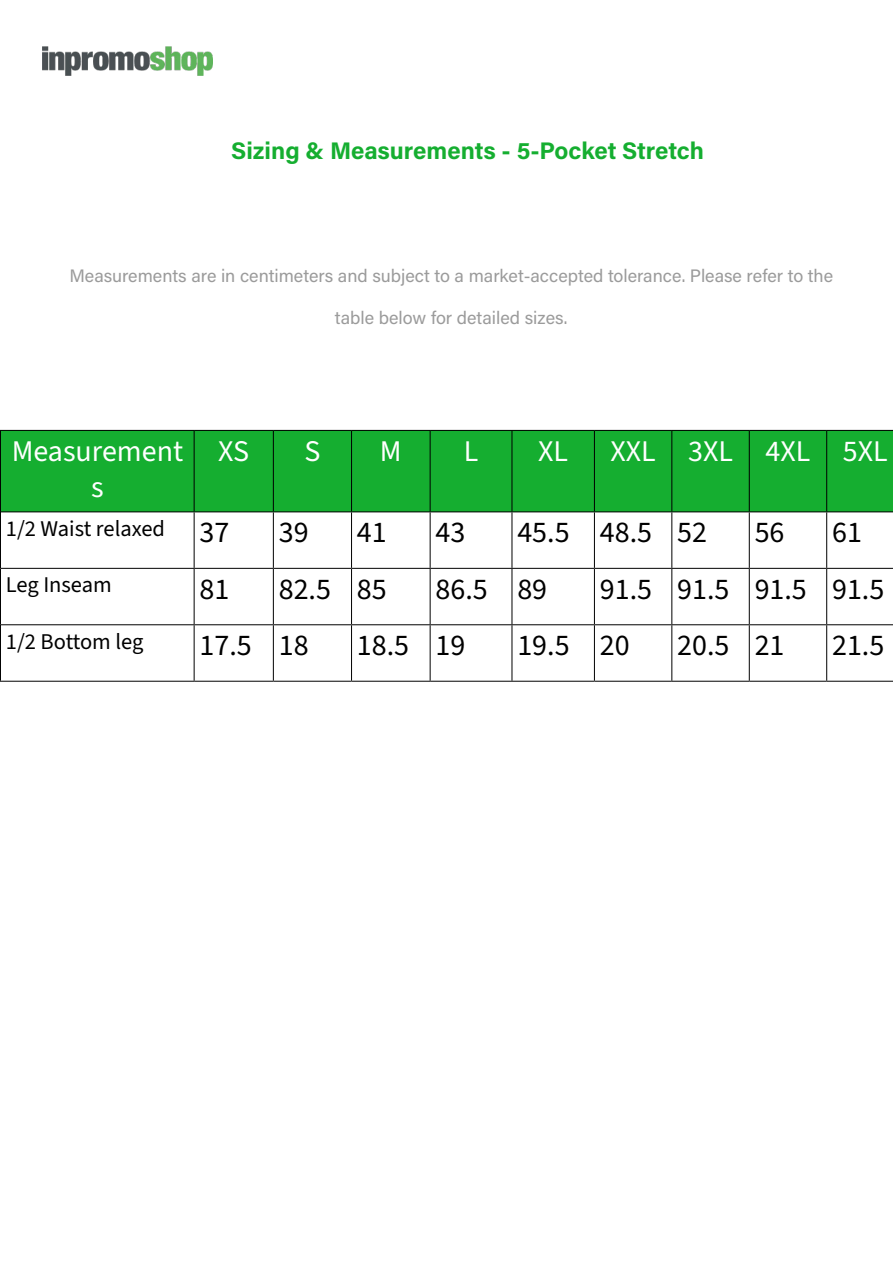
<style>
.page{position:relative;width:893px;height:1263px;background:#fff}
.page>*{position:absolute;margin:0;border:0;box-sizing:border-box;transform-origin:0 0}
.t1{font:30px/56.4px "Source Sans 3";color:#000}
.t2{font:30px/36px "Source Sans 3";color:#fff;text-align:center}
.t3{font:700 24px "Acumin Pro";color:#15ae30}
.t4{font:22.5px "Source Sans 3";color:#000}
.t5{font:18px "Acumin Pro";color:#9b9b9b}
</style>
<div class="page">
<img style="left:43px;top:46px;width:170px;height:30px">
<div style="left:194px;top:430px;width:79px;height:82px;background:#15ae30"></div>
<div style="left:749px;top:430px;width:78px;height:82px;background:#15ae30"></div>
<div style="left:827px;top:430px;width:66px;height:82px;background:#15ae30"></div>
<div style="left:672px;top:430px;width:77px;height:82px;background:#15ae30"></div>
<div style="left:594px;top:430px;width:78px;height:82px;background:#15ae30"></div>
<div style="left:512px;top:430px;width:82px;height:82px;background:#15ae30"></div>
<div style="left:430px;top:430px;width:82px;height:82px;background:#15ae30"></div>
<div style="left:352px;top:430px;width:78px;height:82px;background:#15ae30"></div>
<div style="left:273px;top:430px;width:79px;height:82px;background:#15ae30"></div>
<div style="left:0;top:430px;width:194px;height:82px;background:#15ae30"></div>
<hr style="left:0;top:430px;width:194px;height:1px;background:#000">
<hr style="left:1px;top:511px;width:193px;height:1px;background:#000">
<hr style="left:0;top:431px;width:1px;height:81px;background:#000">
<hr style="left:273px;top:430px;width:79px;height:1px;background:#000">
<hr style="left:273px;top:511px;width:79px;height:1px;background:#000">
<hr style="left:351px;top:431px;width:1px;height:80px;background:#000">
<hr style="left:352px;top:430px;width:78px;height:1px;background:#000">
<hr style="left:352px;top:511px;width:78px;height:1px;background:#000">
<hr style="left:430px;top:431px;width:1px;height:80px;background:#000">
<hr style="left:430px;top:430px;width:82px;height:1px;background:#000">
<hr style="left:430px;top:511px;width:82px;height:1px;background:#000">
<hr style="left:511px;top:431px;width:1px;height:80px;background:#000">
<hr style="left:512px;top:430px;width:82px;height:1px;background:#000">
<hr style="left:512px;top:511px;width:82px;height:1px;background:#000">
<hr style="left:594px;top:431px;width:1px;height:80px;background:#000">
<hr style="left:594px;top:430px;width:78px;height:1px;background:#000">
<hr style="left:594px;top:511px;width:78px;height:1px;background:#000">
<hr style="left:671px;top:431px;width:1px;height:80px;background:#000">
<hr style="left:672px;top:430px;width:77px;height:1px;background:#000">
<hr style="left:672px;top:511px;width:77px;height:1px;background:#000">
<hr style="left:1px;top:568px;width:193px;height:1px;background:#000">
<hr style="left:0;top:512px;width:1px;height:56px;background:#000">
<hr style="left:273px;top:568px;width:79px;height:1px;background:#000">
<hr style="left:351px;top:512px;width:1px;height:56px;background:#000">
<hr style="left:352px;top:568px;width:78px;height:1px;background:#000">
<hr style="left:430px;top:512px;width:1px;height:56px;background:#000">
<hr style="left:430px;top:568px;width:82px;height:1px;background:#000">
<hr style="left:511px;top:512px;width:1px;height:56px;background:#000">
<hr style="left:512px;top:568px;width:82px;height:1px;background:#000">
<hr style="left:594px;top:512px;width:1px;height:56px;background:#000">
<hr style="left:594px;top:568px;width:78px;height:1px;background:#000">
<hr style="left:671px;top:512px;width:1px;height:56px;background:#000">
<hr style="left:672px;top:568px;width:77px;height:1px;background:#000">
<hr style="left:1px;top:624px;width:193px;height:1px;background:#000">
<hr style="left:0;top:568px;width:1px;height:57px;background:#000">
<hr style="left:273px;top:624px;width:79px;height:1px;background:#000">
<hr style="left:351px;top:569px;width:1px;height:55px;background:#000">
<hr style="left:352px;top:624px;width:78px;height:1px;background:#000">
<hr style="left:430px;top:569px;width:1px;height:55px;background:#000">
<hr style="left:430px;top:624px;width:82px;height:1px;background:#000">
<hr style="left:511px;top:569px;width:1px;height:55px;background:#000">
<hr style="left:512px;top:624px;width:82px;height:1px;background:#000">
<hr style="left:594px;top:569px;width:1px;height:55px;background:#000">
<hr style="left:594px;top:624px;width:78px;height:1px;background:#000">
<hr style="left:671px;top:569px;width:1px;height:55px;background:#000">
<hr style="left:672px;top:624px;width:77px;height:1px;background:#000">
<hr style="left:0;top:681px;width:194px;height:1px;background:#000">
<hr style="left:0;top:625px;width:1px;height:56px;background:#000">
<hr style="left:273px;top:681px;width:79px;height:1px;background:#000">
<hr style="left:351px;top:625px;width:1px;height:56px;background:#000">
<hr style="left:352px;top:681px;width:78px;height:1px;background:#000">
<hr style="left:430px;top:625px;width:1px;height:56px;background:#000">
<hr style="left:430px;top:681px;width:82px;height:1px;background:#000">
<hr style="left:511px;top:625px;width:1px;height:56px;background:#000">
<hr style="left:512px;top:681px;width:82px;height:1px;background:#000">
<hr style="left:594px;top:625px;width:1px;height:56px;background:#000">
<hr style="left:594px;top:681px;width:78px;height:1px;background:#000">
<hr style="left:671px;top:625px;width:1px;height:56px;background:#000">
<hr style="left:672px;top:681px;width:77px;height:1px;background:#000">
<hr style="left:827px;top:430px;width:66px;height:1px;background:#000">
<hr style="left:827px;top:511px;width:66px;height:1px;background:#000">
<hr style="left:826px;top:431px;width:1px;height:80px;background:#000">
<hr style="left:827px;top:568px;width:66px;height:1px;background:#000">
<hr style="left:826px;top:512px;width:1px;height:56px;background:#000">
<hr style="left:827px;top:624px;width:66px;height:1px;background:#000">
<hr style="left:826px;top:569px;width:1px;height:55px;background:#000">
<hr style="left:827px;top:681px;width:66px;height:1px;background:#000">
<hr style="left:826px;top:625px;width:1px;height:56px;background:#000">
<hr style="left:749px;top:430px;width:78px;height:1px;background:#000">
<hr style="left:749px;top:511px;width:78px;height:1px;background:#000">
<hr style="left:749px;top:431px;width:1px;height:80px;background:#000">
<hr style="left:749px;top:568px;width:78px;height:1px;background:#000">
<hr style="left:749px;top:512px;width:1px;height:56px;background:#000">
<hr style="left:749px;top:624px;width:78px;height:1px;background:#000">
<hr style="left:749px;top:569px;width:1px;height:55px;background:#000">
<hr style="left:749px;top:681px;width:78px;height:1px;background:#000">
<hr style="left:749px;top:625px;width:1px;height:56px;background:#000">
<hr style="left:194px;top:430px;width:79px;height:1px;background:#000">
<hr style="left:194px;top:511px;width:79px;height:1px;background:#000">
<hr style="left:194px;top:431px;width:1px;height:80px;background:#000">
<hr style="left:273px;top:431px;width:1px;height:80px;background:#000">
<hr style="left:194px;top:568px;width:79px;height:1px;background:#000">
<hr style="left:194px;top:512px;width:1px;height:56px;background:#000">
<hr style="left:273px;top:512px;width:1px;height:56px;background:#000">
<hr style="left:194px;top:624px;width:79px;height:1px;background:#000">
<hr style="left:194px;top:569px;width:1px;height:55px;background:#000">
<hr style="left:273px;top:569px;width:1px;height:55px;background:#000">
<hr style="left:194px;top:681px;width:79px;height:1px;background:#000">
<hr style="left:194px;top:625px;width:1px;height:56px;background:#000">
<hr style="left:273px;top:625px;width:1px;height:56px;background:#000">
<h2 class="t3" style="left:231px;top:134px;width:474px">Sizing &amp; Measurements - 5-Pocket Stretch</h2>
<p class="t5" style="left:69px;top:263px;width:765px">Measurements are in centimeters and subject to a market-accepted tolerance. Please refer to the</p>
<p class="t5" style="left:335px;top:306px;width:234px">table below for detailed sizes.</p>
<h1 class="t2" style="left:12px;top:433px;width:173px">Measurement s</h1>
<h1 class="t2" style="left:304px;top:433px;width:18px">S</h1>
<h1 class="t2" style="left:380px;top:433px;width:23px">M</h1>
<h1 class="t2" style="left:464px;top:433px;width:16px">L</h1>
<h1 class="t2" style="left:538px;top:433px;width:31px">XL</h1>
<h1 class="t2" style="left:610px;top:433px;width:124px">XXL 3XL</h1>
<p class="t4" style="left:6px;top:514px;width:161px">1/2 Waist relaxed</p>
<h1 class="t1" style="left:279px;top:504px;width:31px">39</h1>
<h1 class="t1" style="left:357px;top:504px;width:31px">41</h1>
<h1 class="t1" style="left:436px;top:504px;width:31px">43</h1>
<h1 class="t1" style="left:517px;top:504px;width:191px">45.5 48.5 52</h1>
<p class="t4" style="left:6px;top:571px;width:107px">Leg Inseam</p>
<h1 class="t1" style="left:279px;top:560px;width:109px">82.5 85</h1>
<h1 class="t1" style="left:436px;top:560px;width:113px">86.5 89</h1>
<h1 class="t1" style="left:600px;top:560px;width:131px">91.5 91.5</h1>
<p class="t4" style="left:6px;top:627px;width:139px">1/2 Bottom leg</p>
<h1 class="t1" style="left:279px;top:617px;width:31px">18</h1>
<h1 class="t1" style="left:357px;top:617px;width:110px">18.5 19</h1>
<h1 class="t1" style="left:517px;top:617px;width:114px">19.5 20</h1>
<h1 class="t1" style="left:677px;top:617px;width:54px">20.5</h1>
<h1 class="t2" style="left:218px;top:433px;width:32px">XS</h1>
<h1 class="t1" style="left:200px;top:504px;width:54px">37<br>81<br>17.5</h1>
<h1 class="t2" style="left:765px;top:433px;width:46px">4XL</h1>
<h1 class="t1" style="left:755px;top:504px;width:54px">56<br>91.5<br>21</h1>
<h1 class="t2" style="left:843px;top:433px;width:46px">5XL</h1>
<h1 class="t1" style="left:832px;top:504px;width:54px">61<br>91.5<br>21.5</h1>
</div>
